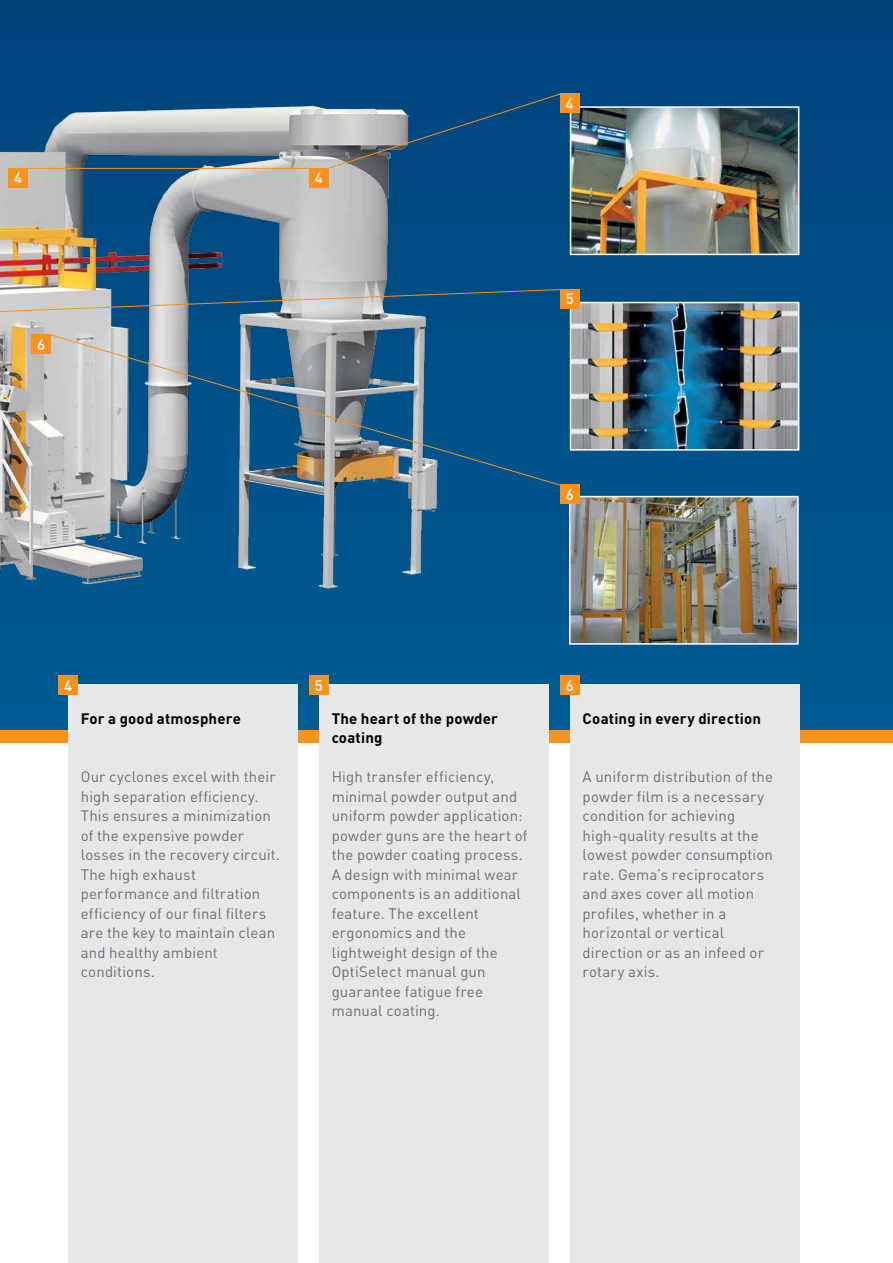
<style>
.page{position:relative;width:893px;height:1263px;background:#fff}
.page>*{position:absolute;margin:0;border:0;box-sizing:border-box;transform-origin:0 0}
.t1{font:15px/19.5px "DIN Pro";letter-spacing:.01em;color:#6d6e71}
.t2{font:700 15px/19.5px "DIN Pro";letter-spacing:.015em;color:#000}
.t3{font:500 15px "DIN Pro";color:#fff}
</style>
<div class="page">
<div style="left:0;top:0;width:893px;height:737px;background:linear-gradient(to right,#034f86,#014e86)"></div>
<div style="left:0;top:730px;width:893px;height:13px;background:#f7921e"></div>
<img style="left:0;top:92px;width:446px;height:537px">
<div style="left:68px;top:685px;width:230px;height:578px;background:#e6e7e8"></div>
<div style="left:570px;top:685px;width:229px;height:578px;background:#e6e7e8"></div>
<div style="left:319px;top:685px;width:230px;height:578px;background:#e6e7e8"></div>
<img style="left:573px;top:305px;width:223px;height:143px">
<div style="left:570px;top:302px;width:229px;height:149px;border:2px solid #fff"></div>
<img style="left:573px;top:109px;width:223px;height:143px">
<div style="left:570px;top:106px;width:229px;height:149px;border:2px solid #fff"></div>
<img style="left:572px;top:499px;width:224px;height:143px">
<div style="left:569px;top:496px;width:230px;height:149px;border:2px solid #fff"></div>
<div style="left:560px;top:94px;width:19px;height:19px;background:#f7921e"></div>
<div style="left:560px;top:289px;width:19px;height:19px;background:#f7921e"></div>
<div style="left:309px;top:168px;width:19px;height:19px;background:#f7921e"></div>
<div style="left:9px;top:168px;width:19px;height:19px;background:#f7921e"></div>
<div style="left:560px;top:485px;width:19px;height:19px;background:#f7921e"></div>
<div style="left:31px;top:334px;width:20px;height:19px;background:#f7921e"></div>
<svg style="left:0;top:289px;width:561px;height:24px"></svg>
<svg style="left:327px;top:93px;width:234px;height:76px"></svg>
<svg style="left:49px;top:334px;width:513px;height:152px"></svg>
<div style="left:58px;top:676px;width:20px;height:19px;background:#f7921e"></div>
<div style="left:309px;top:676px;width:19px;height:19px;background:#f7921e"></div>
<div style="left:560px;top:676px;width:19px;height:19px;background:#f7921e"></div>
<hr style="left:28px;top:168px;width:282px;height:1px;background:#f7921e">
<p class="t3" style="left:14px;top:166px;width:9px">4</p>
<p class="t3" style="left:315px;top:166px;width:9px">4</p>
<p class="t3" style="left:37px;top:332px;width:9px">6</p>
<p class="t3" style="left:566px;top:91px;width:9px">4</p>
<p class="t3" style="left:566px;top:287px;width:9px">5</p>
<p class="t3" style="left:566px;top:482px;width:9px">6</p>
<p class="t3" style="left:64px;top:673px;width:9px">4</p>
<p class="t3" style="left:315px;top:673px;width:9px">5</p>
<p class="t3" style="left:566px;top:673px;width:9px">6</p>
<p class="t2" style="left:81px;top:707px;width:162px">For a good atmosphere</p>
<p class="t1" style="left:81px;top:765px;width:201px">Our cyclones excel with their high separation efficiency.<br>This ensures a minimization of the expensive powder losses in the recovery circuit.<br>The high exhaust performance and filtration efficiency of our final filters are the key to maintain clean and healthy ambient conditions.</p>
<p class="t2" style="left:332px;top:707px;width:168px">The heart of the powder coating</p>
<p class="t1" style="left:332px;top:765px;width:197px">High transfer efficiency, minimal powder output and uniform powder application: powder guns are the heart of the powder coating process.<br>A design with minimal wear components is an additional feature. The excellent ergonomics and the lightweight design of the<br>OptiSelect manual gun guarantee fatigue free manual coating.</p>
<p class="t2" style="left:583px;top:707px;width:180px">Coating in every direction</p>
<p class="t1" style="left:583px;top:765px;width:192px">A uniform distribution of the powder film is a necessary condition for achieving high-quality results at the lowest powder consumption rate. Gema’s reciprocators and axes cover all motion profiles, whether in a horizontal or vertical direction or as an infeed or rotary axis.</p>
</div>
